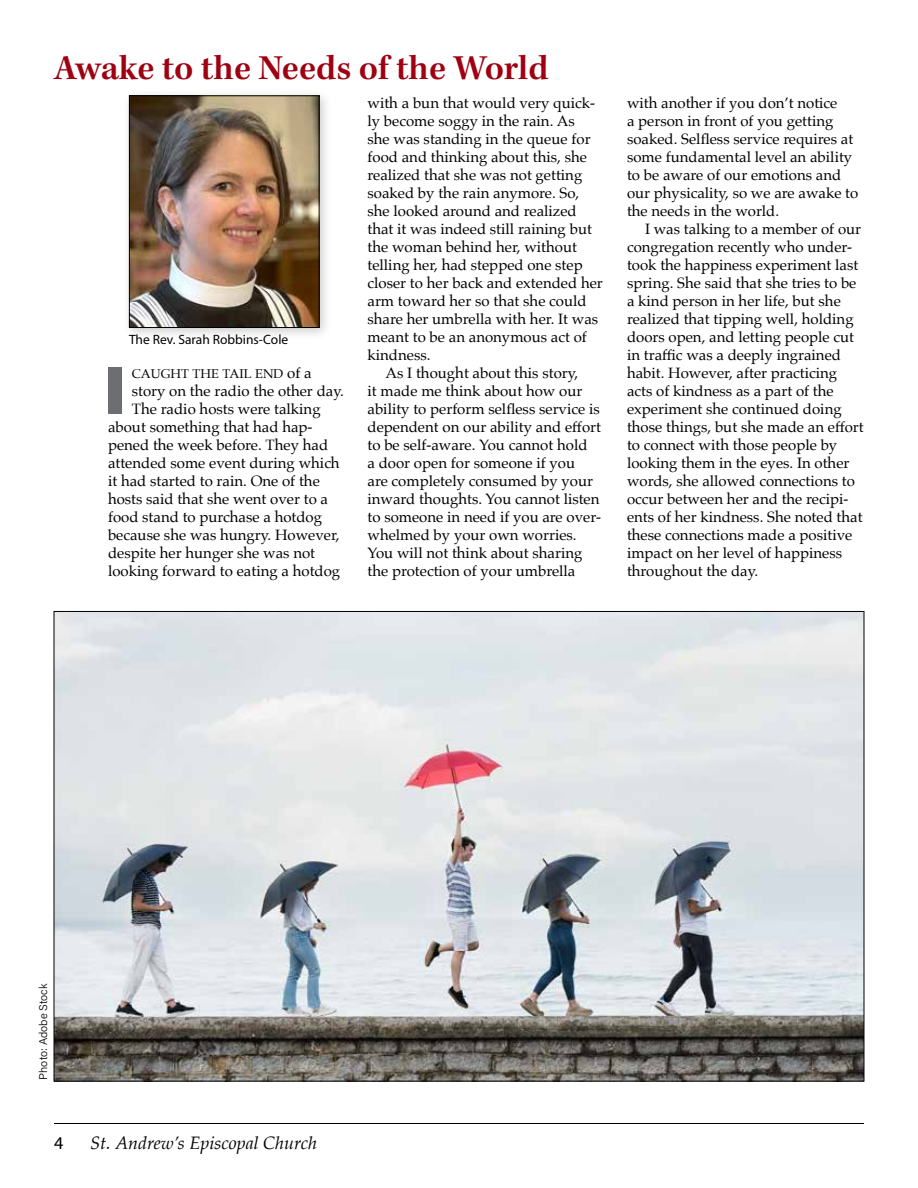
<style>
.page{position:relative;width:918px;height:1188px;background:#fff}
.page>*{position:absolute;margin:0;border:0;box-sizing:border-box;transform-origin:0 0}
.t1{font:700 68.25px "Gill Sans";color:#6d6e71}
.t2{font:600 36px "Kepler Std";letter-spacing:-.005em;color:#9f0011}
.t3{font:italic 18px "Palatino";color:#000}
.t4{font:18px "Myriad Pro";color:#000}
.t5{font:15px/18px "Palatino";color:#000}
.t6{font:13.5px "Myriad Pro";color:#000}
.t7{font:12.75px "Palatino Roman SC850";color:#000}
.t8{font:11.25px "Acumin Variable Concept";color:#000}
.s1{font-family:"Palatino";font-size:15px}
</style>
<div class="page">
<hr style="left:54px;top:1123px;width:810px;height:1px;background:#000">
<div style="left:122px;top:88px;width:210px;height:253px;background:#000;opacity:.2"></div>
<img style="left:131px;top:97px;width:187px;height:229px">
<div style="left:129px;top:95px;width:191px;height:233px;border:1px solid #000"></div>
<img style="left:56px;top:613px;width:806px;height:467px">
<h2 class="t2" style="left:54px;top:48px;width:496px">Awake to the Needs of the World</h2>
<p class="t6" style="left:129px;top:332px;width:161px">The Rev. Sarah Robbins-Cole</p>
<h1 class="t1" style="left:102px;top:337px;width:27px">I</h1>
<p class="t7" style="left:132px;top:363px;width:181px">CAUGHT THE TAIL END <span class="s1">of a</span></p>
<p class="t5" style="left:132px;top:382px;width:213px">story on the radio the other day.</p>
<p class="t5" style="left:132px;top:400px;width:190px">The radio hosts were talking</p>
<p class="t5" style="left:108px;top:418px;width:206px">about something that had hap-</p>
<p class="t5" style="left:108px;top:436px;width:222px">pened the week before. They had</p>
<p class="t5" style="left:108px;top:454px;width:233px">attended some event during which</p>
<p class="t5" style="left:108px;top:472px;width:213px">it had started to rain. One of the</p>
<p class="t5" style="left:108px;top:490px;width:222px">hosts said that she went over to a</p>
<p class="t5" style="left:108px;top:508px;width:216px">food stand to purchase a hotdog</p>
<p class="t5" style="left:108px;top:526px;width:233px">because she was hungry. However,</p>
<p class="t5" style="left:108px;top:544px;width:209px">despite her hunger she was not</p>
<p class="t5" style="left:108px;top:562px;width:234px">looking forward to eating a hotdog</p>
<p class="t5" style="left:368px;top:94px;width:229px">with a bun that would very quick-</p>
<p class="t5" style="left:368px;top:112px;width:209px">ly become soggy in the rain. As</p>
<p class="t5" style="left:368px;top:130px;width:225px">she was standing in the queue for</p>
<p class="t5" style="left:368px;top:148px;width:221px">food and thinking about this, she</p>
<p class="t5" style="left:368px;top:166px;width:216px">realized that she was not getting</p>
<p class="t5" style="left:368px;top:184px;width:213px">soaked by the rain anymore. So,</p>
<p class="t5" style="left:368px;top:202px;width:211px">she looked around and realized</p>
<p class="t5" style="left:368px;top:220px;width:226px">that it was indeed still raining but</p>
<p class="t5" style="left:368px;top:238px;width:211px">the woman behind her, without</p>
<p class="t5" style="left:368px;top:256px;width:217px">telling her, had stepped one step</p>
<p class="t5" style="left:368px;top:274px;width:237px">closer to her back and extended her</p>
<p class="t5" style="left:368px;top:292px;width:221px">arm toward her so that she could</p>
<p class="t5" style="left:368px;top:310px;width:232px">share her umbrella with her. It was</p>
<p class="t5" style="left:368px;top:328px;width:221px">meant to be an anonymous act of</p>
<p class="t5" style="left:368px;top:346px;width:64px">kindness.</p>
<p class="t5" style="left:386px;top:364px;width:194px">As I thought about this story,</p>
<p class="t5" style="left:368px;top:382px;width:216px">it made me think about how our</p>
<p class="t5" style="left:368px;top:400px;width:234px">ability to perform selfless service is</p>
<p class="t5" style="left:368px;top:418px;width:235px">dependent on our ability and effort</p>
<p class="t5" style="left:368px;top:436px;width:222px">to be self-aware. You cannot hold</p>
<p class="t5" style="left:368px;top:454px;width:209px">a door open for someone if you</p>
<p class="t5" style="left:368px;top:472px;width:227px">are completely consumed by your</p>
<p class="t5" style="left:368px;top:490px;width:234px">inward thoughts. You cannot listen</p>
<p class="t5" style="left:368px;top:508px;width:235px">to someone in need if you are over-</p>
<p class="t5" style="left:368px;top:526px;width:211px">whelmed by your own worries.</p>
<p class="t5" style="left:368px;top:544px;width:216px">You will not think about sharing</p>
<p class="t5" style="left:368px;top:562px;width:209px">the protection of your umbrella</p>
<p class="t5" style="left:627px;top:94px;width:233px">with another if you don’t notice<br>a person in front of you getting soaked. Selfless service requires at some fundamental level an ability to be aware of our emotions and our physicality, so we are awake to the needs in the world.</p>
<p class="t5" style="left:627px;top:220px;width:238px;text-indent:18px">I was talking to a member of our congregation recently who under&shy;took the happiness experiment last spring. She said that she tries to be a kind person in her life, but she realized that tipping well, holding doors open, and letting people cut in traffic was a deeply ingrained habit. However, after practicing acts of kindness as a part of the experiment she continued doing those things, but she made an effort to connect with those people by looking them in the eyes. In other words, she allowed connections to occur between her and the recipi&shy;ents of her kindness. She noted that these connections made a positive impact on her level of happiness throughout the day.</p>
<p class="t8" style="left:36px;top:1080px;width:98px;rotate:-90deg">Photo: Adobe Stock</p>
<p class="t4" style="left:54px;top:1132px;width:11px">4</p>
<p class="t3" style="left:90px;top:1128px;width:229px">St. Andrew’s Episcopal Church</p>
</div>
